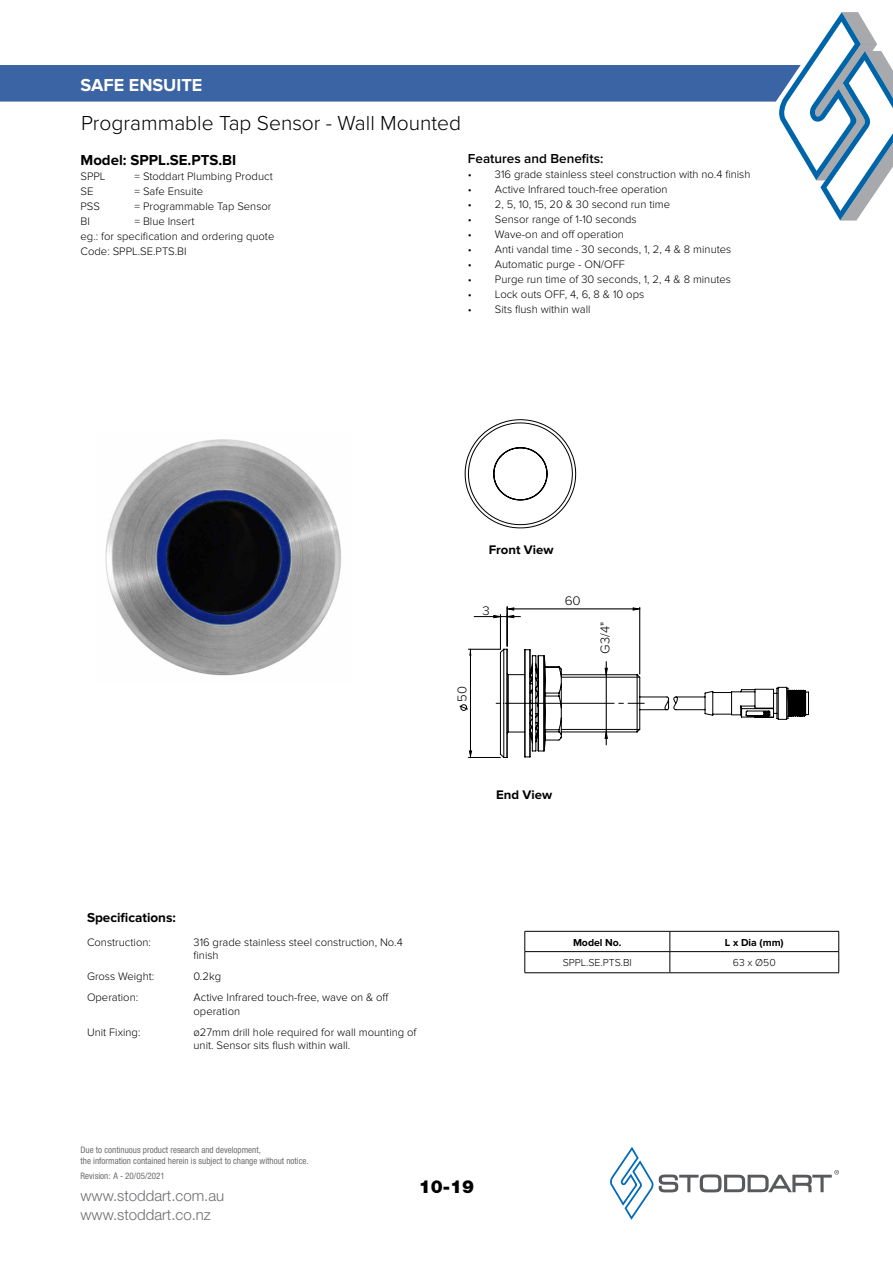
<style>
.page{position:relative;width:893px;height:1263px;background:#fff}
.page>*{position:absolute;margin:0;border:0;box-sizing:border-box;transform-origin:0 0}
.t1{font:300 21px "Proxima Nova";color:#000}
.t2{font:700 18px "Proxima Nova";color:#fff}
.t3{font:900 18px "Helvetica Neue LT Std";color:#000}
.t4{font:300 15px/19.5px "Helvetica Neue";color:#6d6e71}
.t5{font:700 15px "Proxima Nova";color:#000}
.t6{font:600 13.5px "Proxima Nova";color:#000}
.t7{font:700 13.5px "Proxima Nova";color:#000}
.t8{font:300 13.2px "Proxima Nova";color:#010101}
.t9{font:700 12.9px "Proxima Nova";color:#000}
.t10{font:300 12.9px "Proxima Nova";color:#010101;scale:1.05 1}
.t11{font:300 11.25px/13.5px "Proxima Nova";color:#000}
.t12{font:300 10.5px "Proxima Nova";color:#000}
.t13{font:700 10.5px "Proxima Nova";color:#000}
.t14{font:condensed 9px/10.8px "Helvetica Neue LT Pro";color:#6d6e71}
</style>
<div class="page">
<svg style="left:610px;top:1147px;width:229px;height:73px"></svg>
<svg style="left:0;top:12px;width:893px;height:209px"></svg>
<img style="left:105px;top:439px;width:236px;height:237px">
<svg style="left:459px;top:704px;width:9px;height:7px"></svg>
<svg style="left:469px;top:750px;width:3px;height:7px"></svg>
<svg style="left:632px;top:607px;width:7px;height:4px"></svg>
<hr style="left:468px;top:649px;width:32px;height:1px;background:#000">
<hr style="left:468px;top:757px;width:32px;height:1px;background:#000">
<hr style="left:470px;top:649px;width:1px;height:108px;background:#000">
<hr style="left:639px;top:607px;width:1px;height:67px;background:#000">
<hr style="left:507px;top:609px;width:133px;height:1px;background:#000">
<hr style="left:507px;top:614px;width:1px;height:32px;background:#000">
<hr style="left:500px;top:614px;width:1px;height:35px;background:#000">
<svg style="left:474px;top:607px;width:46px;height:11px"></svg>
<svg style="left:464px;top:419px;width:112px;height:109px"></svg>
<svg style="left:496px;top:648px;width:313px;height:110px"></svg>
<hr style="left:525px;top:931px;width:145px;height:1px;background:#000">
<hr style="left:670px;top:931px;width:169px;height:1px;background:#000">
<hr style="left:525px;top:951px;width:145px;height:1px;background:#000">
<svg style="left:525px;top:931px;width:1px;height:41px"></svg>
<hr style="left:670px;top:951px;width:169px;height:1px;background:#000">
<svg style="left:670px;top:931px;width:1px;height:41px"></svg>
<svg style="left:838px;top:931px;width:1px;height:41px"></svg>
<hr style="left:525px;top:972px;width:145px;height:1px;background:#000">
<hr style="left:670px;top:972px;width:169px;height:1px;background:#000">
<h2 class="t2" style="left:81px;top:74px;width:123px">SAFE ENSUITE</h2>
<h1 class="t1" style="left:81px;top:111px;width:382px">Programmable Tap Sensor - Wall Mounted</h1>
<h3 class="t5" style="left:81px;top:151px;width:157px">Model: SPPL.SE.PTS.BI</h3>
<p class="t11" style="left:81px;top:169px;width:27px">SPPL</p>
<p class="t11" style="left:135px;top:169px;width:140px">= Stoddart Plumbing Product</p>
<p class="t11" style="left:81px;top:184px;width:14px">SE</p>
<p class="t11" style="left:135px;top:184px;width:70px">= Safe Ensuite</p>
<p class="t11" style="left:81px;top:199px;width:21px">PSS</p>
<p class="t11" style="left:135px;top:199px;width:138px">= Programmable Tap Sensor</p>
<p class="t11" style="left:81px;top:214px;width:11px">BI</p>
<p class="t11" style="left:81px;top:213px;width:195px;line-height:15px;text-indent:54px">= Blue Insert<br>eg.: for specification and ordering quote<br>Code: SPPL.SE.PTS.BI</p>
<p class="t6" style="left:468px;top:151px;width:137px">Features and Benefits:</p>
<p class="t11" style="left:468px;top:168px;width:284px">• 316 grade stainless steel construction with no.4 finish</p>
<p class="t11" style="left:468px;top:183px;width:201px">• Active Infrared touch-free operation</p>
<p class="t11" style="left:468px;top:198px;width:204px">• 2, 5, 10, 15, 20 &amp; 30 second run time</p>
<p class="t11" style="left:468px;top:213px;width:170px">• Sensor range of 1-10 seconds</p>
<p class="t11" style="left:468px;top:228px;width:157px">• Wave-on and off operation</p>
<p class="t11" style="left:468px;top:243px;width:265px">• Anti vandal time - 30 seconds, 1, 2, 4 &amp; 8 minutes</p>
<p class="t11" style="left:468px;top:258px;width:158px">• Automatic purge - ON/OFF</p>
<p class="t11" style="left:468px;top:273px;width:265px">• Purge run time of 30 seconds, 1, 2, 4 &amp; 8 minutes</p>
<p class="t11" style="left:468px;top:288px;width:178px">• Lock outs OFF, 4, 6, 8 &amp; 10 ops</p>
<p class="t11" style="left:468px;top:303px;width:124px">• Sits flush within wall</p>
<p class="t9" style="left:489px;top:542px;width:66px">Front View</p>
<p class="t10" style="left:483px;top:603px;width:8px">3</p>
<p class="t10" style="left:565px;top:593px;width:17px">60</p>
<p class="t8" style="left:597px;top:654px;width:33px;rotate:-90deg">G3/4"</p>
<p class="t8" style="left:455px;top:702px;width:17px;rotate:-90deg">50</p>
<p class="t9" style="left:496px;top:788px;width:58px">End View</p>
<p class="t7" style="left:87px;top:910px;width:90px">Specifications:</p>
<p class="t11" style="left:87px;top:935px;width:65px">Construction:</p>
<p class="t11" style="left:194px;top:935px;width:211px">316 grade stainless steel construction, No.4 finish</p>
<p class="t11" style="left:87px;top:970px;width:69px">Gross Weight:</p>
<p class="t11" style="left:194px;top:970px;width:29px">0.2kg</p>
<p class="t11" style="left:87px;top:991px;width:53px">Operation:</p>
<p class="t11" style="left:194px;top:991px;width:197px">Active Infrared touch-free, wave on &amp; off operation</p>
<p class="t11" style="left:87px;top:1025px;width:55px">Unit Fixing:</p>
<p class="t11" style="left:194px;top:1025px;width:225px">ø27mm drill hole required for wall mounting of unit. Sensor sits flush within wall.</p>
<p class="t14" style="left:81px;top:1144px;width:230px">Due to continuous product research and development,<br>the information contained herein is subject to change without notice.</p>
<h3 class="t4" style="left:81px;top:1185px;width:145px">www.stoddart.com.au www.stoddart.co.nz</h3>
<p class="t14" style="left:81px;top:1170px;width:86px">Revision: A - 20/05/2021</p>
<h2 class="t3" style="left:419px;top:1175px;width:57px">10-19</h2>
<p class="t13" style="left:573px;top:936px;width:50px">Model No.</p>
<p class="t13" style="left:725px;top:936px;width:60px">L x Dia (mm)</p>
<p class="t12" style="left:563px;top:956px;width:71px">SPPL.SE.PTS.BI</p>
<p class="t12" style="left:733px;top:956px;width:44px">63 x Ø50</p>
</div>
